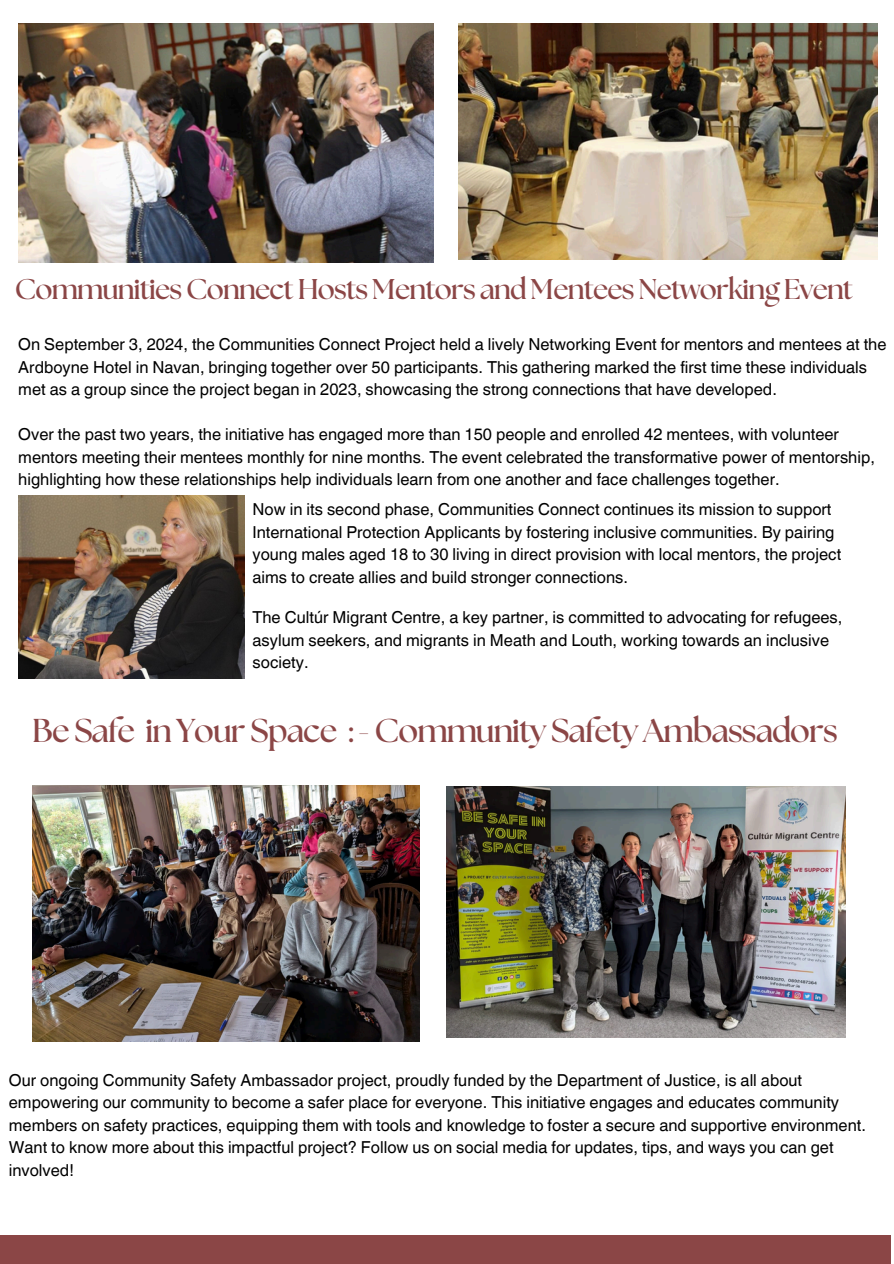
<style>
.page{position:relative;width:894px;height:1264px;background:#fff}
.page>*{position:absolute;margin:0;border:0;box-sizing:border-box;transform-origin:0 0}
.t1{font:700 33px "The Seasons";letter-spacing:-.03em;color:#8b4646}
.t2{font:700 28.5px "The Seasons";letter-spacing:-.03em;color:#8b4646}
.t3{font:16.5px/22.5px "Helvetica World";color:#000}
</style>
<div class="page">
<div style="left:0;top:1234px;width:890px;height:29px;background:#8b4646"></div>
<img style="left:18px;top:23px;width:415px;height:240px">
<img style="left:458px;top:23px;width:418px;height:236px">
<img style="left:18px;top:495px;width:226px;height:183px">
<img style="left:32px;top:785px;width:387px;height:256px">
<img style="left:446px;top:786px;width:399px;height:251px">
<p class="t2" style="left:15px;top:276px;width:839px">Communities Connect Hosts Mentors and Mentees Networking Event</p>
<h1 class="t3" style="left:18px;top:333px;width:869px">On September 3, 2024, the Communities Connect Project held a lively Networking Event for mentors and mentees at the<br>Ardboyne Hotel in Navan, bringing together over 50 participants. This gathering marked the first time these individuals met as a group since the project began in 2023, showcasing the strong connections that have developed.</h1>
<p class="t3" style="left:18px;top:423px;width:857px">Over the past two years, the initiative has engaged more than 150 people and enrolled 42 mentees, with volunteer mentors meeting their mentees monthly for nine months. The event celebrated the transformative power of mentorship, highlighting how these relationships help individuals learn from one another and face challenges together.</p>
<h2 class="t3" style="left:252px;top:498px;width:590px">Now in its second phase, Communities Connect continues its mission to support International Protection Applicants by fostering inclusive communities. By pairing young males aged 18 to 30 living in direct provision with local mentors, the project aims to create allies and build stronger connections.</h2>
<p class="t3" style="left:252px;top:606px;width:591px">The Cultúr Migrant Centre, a key partner, is committed to advocating for refugees, asylum seekers, and migrants in Meath and Louth, working towards an inclusive society.</p>
<p class="t1" style="left:32px;top:715px;width:807px">Be Safe in Your Space : - Community Safety Ambassadors</p>
<p class="t3" style="left:9px;top:1068px;width:858px">Our ongoing Community Safety Ambassador project, proudly funded by the Department of Justice, is all about empowering our community to become a safer place for everyone. This initiative engages and educates community members on safety practices, equipping them with tools and knowledge to foster a secure and supportive environment.</p>
<p class="t3" style="left:9px;top:1136px;width:826px">Want to know more about this impactful project? Follow us on social media for updates, tips, and ways you can get involved!</p>
</div>
